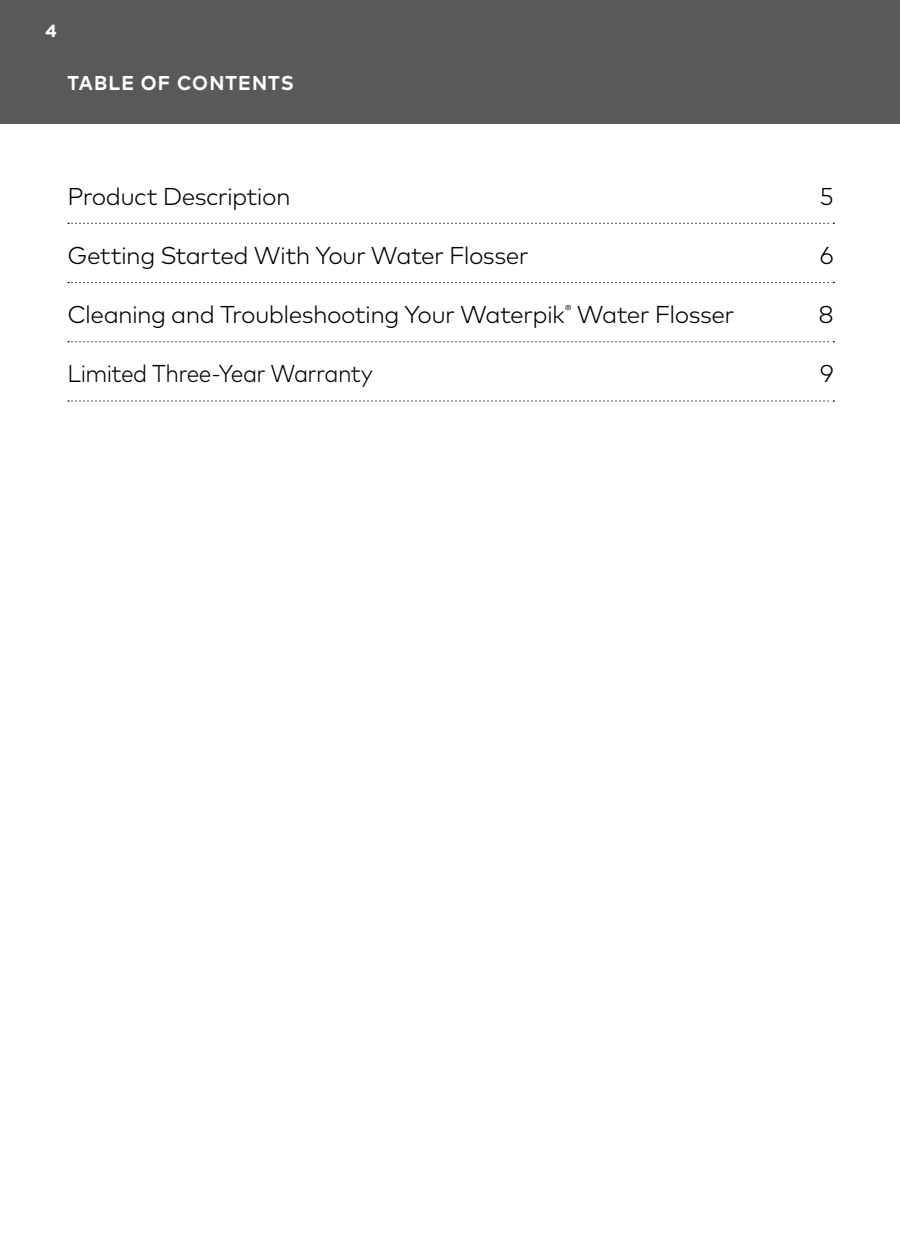
<style>
.page{position:relative;width:900px;height:1260px;background:#fff}
.page>*{position:absolute;margin:0;border:0;box-sizing:border-box;transform-origin:0 0}
.t1{font:300 24.5px "Mark Pro";letter-spacing:-.025em;color:#000}
.t2{font:300 24.5px "Mark Pro";letter-spacing:-.025em;color:#000;scale:.93 1}
.t3{font:700 20px "Mark Pro";letter-spacing:.055em;color:#fff;scale:.96 1}
.t4{font:700 17.5px "Gotham";color:#fff}
</style>
<div class="page">
<div style="left:0;top:0;width:900px;height:124px;background:#58595b"></div>
<svg style="left:68px;top:400px;width:766px;height:2px"></svg>
<svg style="left:68px;top:341px;width:766px;height:1px"></svg>
<svg style="left:68px;top:282px;width:766px;height:1px"></svg>
<svg style="left:68px;top:223px;width:766px;height:1px"></svg>
<p class="t4" style="left:45px;top:20px;width:14px">4</p>
<p class="t3" style="left:68px;top:68px;width:237px">TABLE OF CONTENTS</p>
<p class="t1" style="left:68px;top:178px;width:225px">Product Description</p>
<p class="t1" style="left:68px;top:237px;width:463px">Getting Started With Your Water Flosser</p>
<p class="t1" style="left:68px;top:296px;width:668px">Cleaning and Troubleshooting Your Waterpik<sup>®</sup> Water Flosser</p>
<p class="t2" style="left:68px;top:355px;width:330px">Limited Three-Year Warranty</p>
<p class="t1" style="left:820px;top:178px;width:16px">5</p>
<p class="t1" style="left:820px;top:237px;width:16px">6</p>
<p class="t1" style="left:819px;top:296px;width:17px">8</p>
<p class="t1" style="left:820px;top:355px;width:16px">9</p>
</div>
